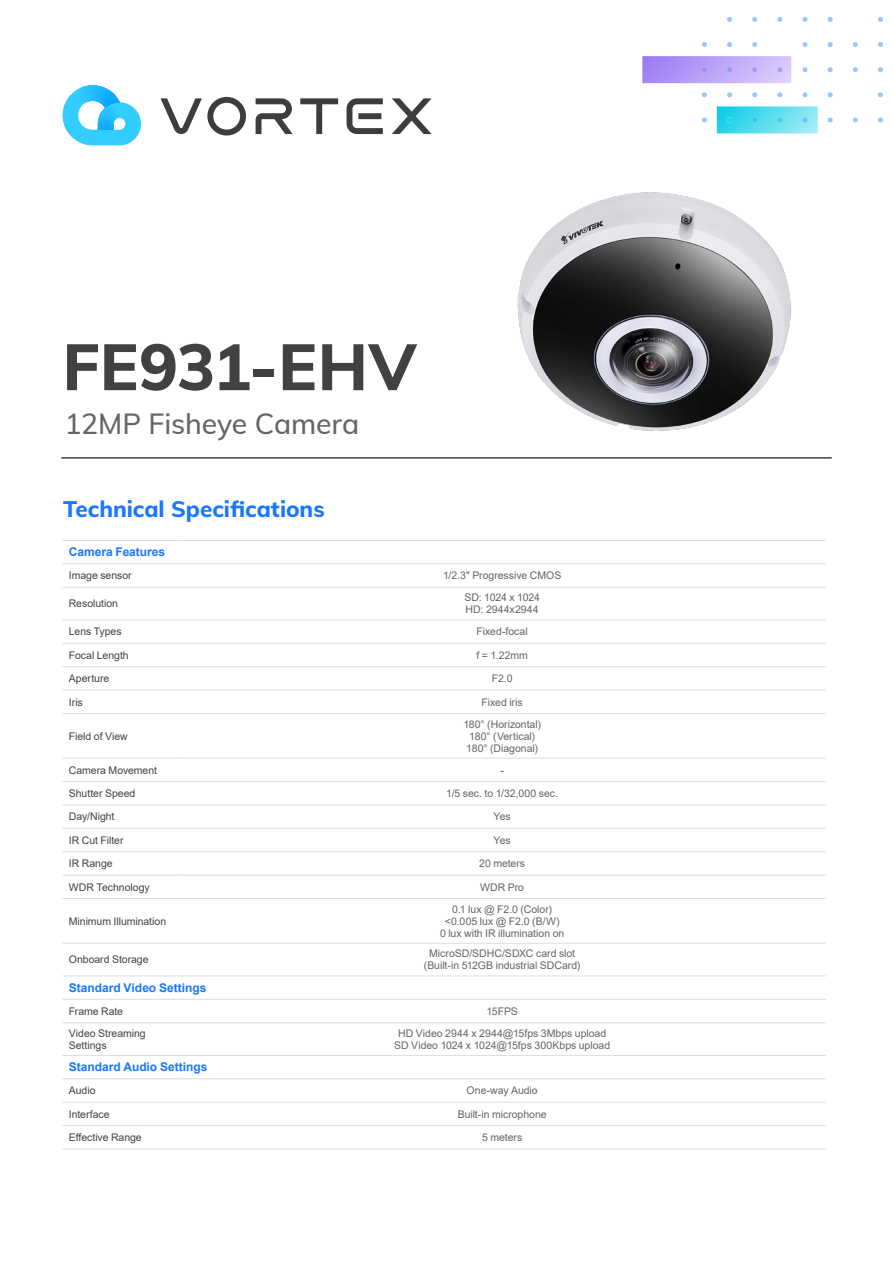
<style>
.page{position:relative;width:893px;height:1263px;background:#fff}
.page>*{position:absolute;margin:0;border:0;box-sizing:border-box;transform-origin:0 0}
.t1{font:64.5px "Mulish";letter-spacing:.005em;color:#414141}
.t2{font:500 28.5px "Mulish";letter-spacing:-.005em;color:#646464}
.t3{font:22.5px "Mulish";color:#1877ff}
.t4{font:700 12px "Arial";color:#1877ff}
.t5{font:10.5px/12px "Arial";letter-spacing:-.005em;color:#646463;text-align:center}
.t6{font:10.5px/12px "Arial";letter-spacing:-.005em;color:#414141}
</style>
<div class="page">
<hr style="left:61px;top:457px;width:771px;height:2px;background:#414141">
<svg style="left:727px;top:17px;width:5px;height:5px"></svg>
<svg style="left:752px;top:17px;width:5px;height:5px"></svg>
<svg style="left:777px;top:17px;width:5px;height:5px"></svg>
<svg style="left:802px;top:17px;width:5px;height:5px"></svg>
<svg style="left:828px;top:17px;width:5px;height:5px"></svg>
<svg style="left:878px;top:17px;width:5px;height:5px"></svg>
<svg style="left:702px;top:42px;width:5px;height:5px"></svg>
<svg style="left:727px;top:42px;width:5px;height:5px"></svg>
<svg style="left:752px;top:42px;width:5px;height:5px"></svg>
<svg style="left:802px;top:42px;width:5px;height:5px"></svg>
<svg style="left:828px;top:42px;width:5px;height:5px"></svg>
<svg style="left:853px;top:42px;width:5px;height:5px"></svg>
<svg style="left:878px;top:42px;width:5px;height:5px"></svg>
<svg style="left:802px;top:67px;width:5px;height:5px"></svg>
<svg style="left:828px;top:67px;width:5px;height:5px"></svg>
<svg style="left:853px;top:67px;width:5px;height:5px"></svg>
<svg style="left:878px;top:67px;width:5px;height:5px"></svg>
<svg style="left:702px;top:92px;width:5px;height:5px"></svg>
<svg style="left:727px;top:92px;width:5px;height:5px"></svg>
<svg style="left:752px;top:92px;width:5px;height:5px"></svg>
<svg style="left:777px;top:92px;width:5px;height:5px"></svg>
<svg style="left:802px;top:92px;width:5px;height:5px"></svg>
<svg style="left:828px;top:92px;width:5px;height:5px"></svg>
<svg style="left:878px;top:92px;width:5px;height:5px"></svg>
<svg style="left:702px;top:117px;width:5px;height:5px"></svg>
<svg style="left:828px;top:117px;width:5px;height:5px"></svg>
<svg style="left:853px;top:117px;width:5px;height:5px"></svg>
<svg style="left:878px;top:117px;width:5px;height:5px"></svg>
<img style="left:642px;top:56px;width:149px;height:27px">
<svg style="left:702px;top:67px;width:5px;height:5px"></svg>
<svg style="left:727px;top:67px;width:5px;height:5px"></svg>
<svg style="left:752px;top:67px;width:5px;height:5px"></svg>
<svg style="left:777px;top:67px;width:5px;height:5px"></svg>
<img style="left:717px;top:106px;width:101px;height:27px">
<svg style="left:727px;top:117px;width:5px;height:5px"></svg>
<svg style="left:752px;top:117px;width:5px;height:5px"></svg>
<svg style="left:777px;top:117px;width:5px;height:5px"></svg>
<svg style="left:802px;top:117px;width:5px;height:5px"></svg>
<svg style="left:161px;top:97px;width:271px;height:39px"></svg>
<svg style="left:63px;top:85px;width:78px;height:60px"></svg>
<img style="left:517px;top:192px;width:274px;height:239px">
<hr style="left:63px;top:540px;width:116px;height:1px;background:#dcdddd">
<hr style="left:179px;top:540px;width:647px;height:1px;background:#dcdddd">
<hr style="left:63px;top:563px;width:116px;height:1px;background:#dcdddd">
<hr style="left:179px;top:563px;width:647px;height:1px;background:#dcdddd">
<hr style="left:63px;top:587px;width:116px;height:1px;background:#dcdddd">
<hr style="left:179px;top:587px;width:647px;height:1px;background:#dcdddd">
<hr style="left:63px;top:619px;width:116px;height:1px;background:#dcdddd">
<hr style="left:179px;top:619px;width:647px;height:1px;background:#dcdddd">
<hr style="left:63px;top:643px;width:116px;height:1px;background:#dcdddd">
<hr style="left:179px;top:643px;width:647px;height:1px;background:#dcdddd">
<hr style="left:63px;top:666px;width:116px;height:1px;background:#dcdddd">
<hr style="left:179px;top:666px;width:647px;height:1px;background:#dcdddd">
<hr style="left:63px;top:690px;width:116px;height:1px;background:#dcdddd">
<hr style="left:179px;top:690px;width:647px;height:1px;background:#dcdddd">
<hr style="left:63px;top:713px;width:116px;height:1px;background:#dcdddd">
<hr style="left:179px;top:713px;width:647px;height:1px;background:#dcdddd">
<hr style="left:63px;top:758px;width:116px;height:1px;background:#dcdddd">
<hr style="left:179px;top:758px;width:647px;height:1px;background:#dcdddd">
<hr style="left:63px;top:781px;width:116px;height:1px;background:#dcdddd">
<hr style="left:179px;top:781px;width:647px;height:1px;background:#dcdddd">
<hr style="left:63px;top:804px;width:116px;height:1px;background:#dcdddd">
<hr style="left:179px;top:804px;width:647px;height:1px;background:#dcdddd">
<hr style="left:63px;top:828px;width:116px;height:1px;background:#dcdddd">
<hr style="left:179px;top:828px;width:647px;height:1px;background:#dcdddd">
<hr style="left:63px;top:851px;width:116px;height:1px;background:#dcdddd">
<hr style="left:179px;top:851px;width:647px;height:1px;background:#dcdddd">
<hr style="left:63px;top:875px;width:116px;height:1px;background:#dcdddd">
<hr style="left:179px;top:875px;width:647px;height:1px;background:#dcdddd">
<hr style="left:63px;top:898px;width:116px;height:1px;background:#dcdddd">
<hr style="left:179px;top:898px;width:647px;height:1px;background:#dcdddd">
<hr style="left:63px;top:943px;width:116px;height:1px;background:#dcdddd">
<hr style="left:179px;top:943px;width:647px;height:1px;background:#dcdddd">
<hr style="left:63px;top:975px;width:116px;height:1px;background:#dcdddd">
<hr style="left:179px;top:975px;width:647px;height:1px;background:#dcdddd">
<hr style="left:63px;top:999px;width:116px;height:1px;background:#dcdddd">
<hr style="left:179px;top:999px;width:647px;height:1px;background:#dcdddd">
<hr style="left:63px;top:1022px;width:116px;height:1px;background:#dcdddd">
<hr style="left:179px;top:1022px;width:647px;height:1px;background:#dcdddd">
<hr style="left:63px;top:1055px;width:116px;height:1px;background:#dcdddd">
<hr style="left:179px;top:1055px;width:647px;height:1px;background:#dcdddd">
<hr style="left:63px;top:1078px;width:116px;height:1px;background:#dcdddd">
<hr style="left:179px;top:1078px;width:647px;height:1px;background:#dcdddd">
<hr style="left:63px;top:1102px;width:116px;height:1px;background:#dcdddd">
<hr style="left:179px;top:1102px;width:647px;height:1px;background:#dcdddd">
<hr style="left:63px;top:1125px;width:116px;height:1px;background:#dcdddd">
<hr style="left:179px;top:1125px;width:647px;height:1px;background:#dcdddd">
<hr style="left:63px;top:1148px;width:116px;height:1px;background:#dcdddd">
<hr style="left:179px;top:1148px;width:647px;height:1px;background:#dcdddd">
<h1 class="t1" style="left:63px;top:320px;width:355px">FE931-EHV</h1>
<h2 class="t2" style="left:65px;top:403px;width:296px">12MP Fisheye Camera</h2>
<h3 class="t3" style="left:63px;top:493px;width:263px">Technical Specifications</h3>
<p class="t4" style="left:69px;top:544px;width:98px">Camera Features</p>
<p class="t6" style="left:69px;top:569px;width:64px">Image sensor</p>
<p class="t5" style="left:443px;top:569px;width:120px">1/2.3" Progressive CMOS</p>
<p class="t6" style="left:69px;top:598px;width:51px">Resolution</p>
<p class="t5" style="left:464px;top:592px;width:77px;text-align:left">SD: 1024 x 1024<br>HD: 2944x2944</p>
<p class="t6" style="left:69px;top:626px;width:54px">Lens Types</p>
<p class="t5" style="left:477px;top:626px;width:53px">Fixed-focal</p>
<p class="t6" style="left:69px;top:649px;width:61px">Focal Length</p>
<p class="t5" style="left:476px;top:649px;width:53px">f = 1.22mm</p>
<p class="t6" style="left:69px;top:672px;width:42px">Aperture</p>
<p class="t5" style="left:492px;top:672px;width:22px">F2.0</p>
<p class="t6" style="left:69px;top:696px;width:16px">Iris</p>
<p class="t5" style="left:482px;top:696px;width:43px">Fixed iris</p>
<p class="t6" style="left:69px;top:730px;width:60px">Field of View</p>
<p class="t5" style="left:463px;top:718px;width:79px;text-align:left">180° (Horizontal)<br>180° (Vertical)<br>180° (Diagonal)</p>
<p class="t6" style="left:69px;top:764px;width:90px">Camera Movement</p>
<p class="t5" style="left:500px;top:764px;width:5px">-</p>
<p class="t6" style="left:69px;top:787px;width:68px">Shutter Speed</p>
<p class="t5" style="left:446px;top:787px;width:113px">1/5 sec. to 1/32,000 sec.</p>
<p class="t6" style="left:69px;top:811px;width:47px">Day/Night</p>
<p class="t5" style="left:494px;top:811px;width:19px">Yes</p>
<p class="t6" style="left:69px;top:834px;width:56px">IR Cut Filter</p>
<p class="t5" style="left:494px;top:834px;width:19px">Yes</p>
<p class="t6" style="left:69px;top:857px;width:45px">IR Range</p>
<p class="t5" style="left:479px;top:857px;width:47px">20 meters</p>
<p class="t6" style="left:69px;top:881px;width:82px">WDR Technology</p>
<p class="t5" style="left:480px;top:881px;width:45px">WDR Pro</p>
<p class="t6" style="left:69px;top:915px;width:99px">Minimum Illumination</p>
<p class="t5" style="left:440px;top:903px;width:126px">0.1 lux @ F2.0 (Color) &lt;0.005 lux @ F2.0 (B/W)<br>0 lux with IR illumination on</p>
<p class="t6" style="left:69px;top:953px;width:81px">Onboard Storage</p>
<p class="t5" style="left:424px;top:947px;width:158px">MicroSD/SDHC/SDXC card slot (Built-in 512GB industrial SDCard)</p>
<p class="t4" style="left:69px;top:979px;width:139px">Standard Video Settings</p>
<p class="t6" style="left:69px;top:1005px;width:56px">Frame Rate</p>
<p class="t5" style="left:486px;top:1005px;width:33px">15FPS</p>
<p class="t6" style="left:69px;top:1027px;width:78px">Video Streaming<br>Settings</p>
<p class="t5" style="left:394px;top:1027px;width:217px">HD Video 2944 x 2944@15fps 3Mbps upload<br>SD Video 1024 x 1024@15fps 300Kbps upload</p>
<p class="t4" style="left:69px;top:1059px;width:140px">Standard Audio Settings</p>
<p class="t6" style="left:69px;top:1084px;width:28px">Audio</p>
<p class="t5" style="left:467px;top:1084px;width:73px">One-way Audio</p>
<p class="t6" style="left:69px;top:1108px;width:42px">Interface</p>
<p class="t5" style="left:458px;top:1108px;width:91px">Built-in microphone</p>
<p class="t6" style="left:69px;top:1131px;width:74px">Effective Range</p>
<p class="t5" style="left:482px;top:1131px;width:42px">5 meters</p>
</div>
